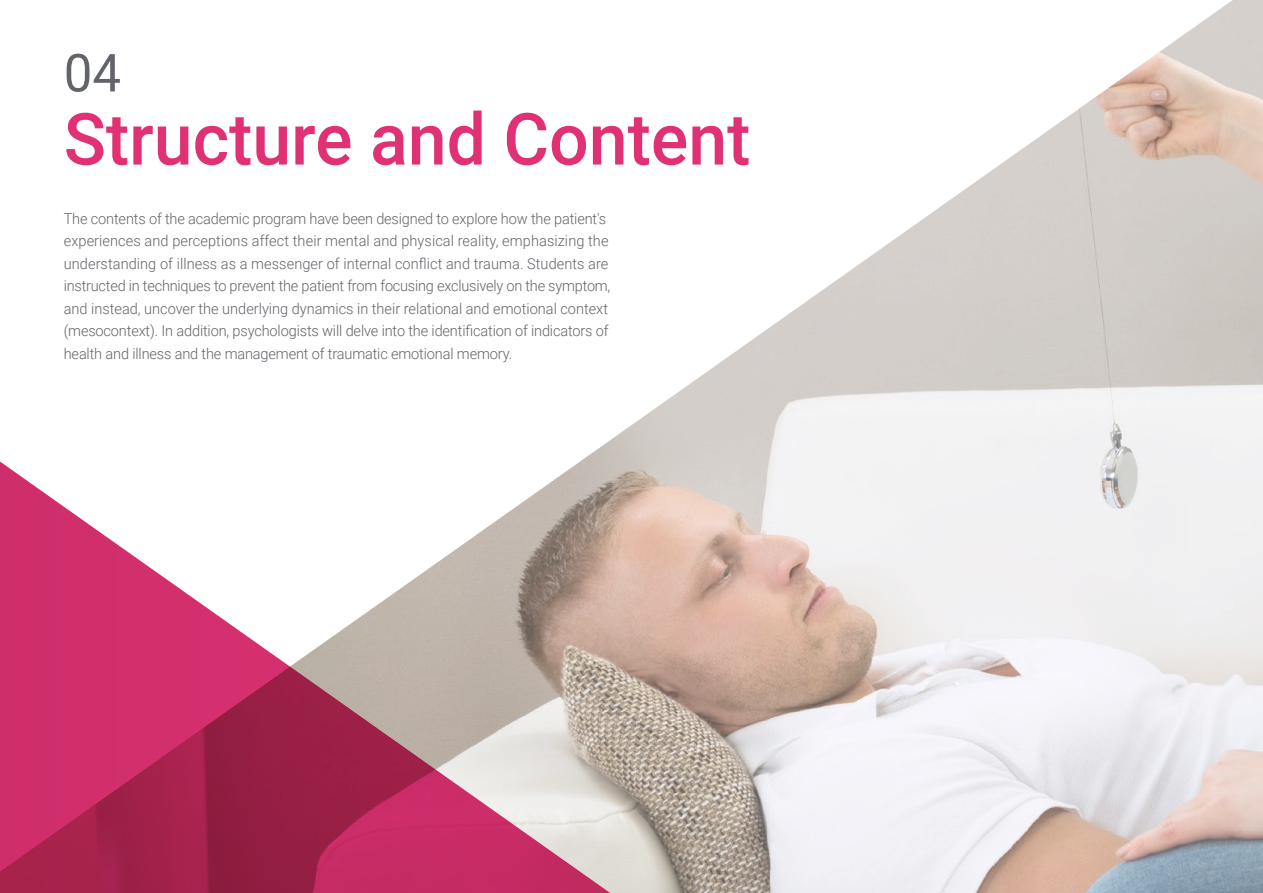
<style>
.page{position:relative;width:1263px;height:893px;background:#fff}
.page>*{position:absolute;margin:0;border:0;box-sizing:border-box;transform-origin:0 0}
.t1{font:500 72px "Roboto";color:#df3174}
.t2{font:52.5px "Roboto";color:#61646a}
.t3{font:300 15px/22.5px "Roboto";letter-spacing:-.01em;color:#61646a}
</style>
<div class="page">
<img style="left:602px;top:0;width:661px;height:893px">
<svg style="left:0;top:446px;width:640px;height:447px"></svg>
<h2 class="t2" style="left:64px;top:36px;width:59px">04</h2>
<h1 class="t1" style="left:64px;top:89px;width:688px">Structure and Content</h1>
<p class="t3" style="left:64px;top:207px;width:548px">The contents of the academic program have been designed to explore how the patient's experiences and perceptions affect their mental and physical reality, emphasizing the understanding of illness as a messenger of internal conflict and trauma. Students are instructed in techniques to prevent the patient from focusing exclusively on the symptom, and instead, uncover the underlying dynamics in their relational and emotional context (mesocontext). In addition, psychologists will delve into the identification of indicators of health and illness and the management of traumatic emotional memory.</p>
</div>
